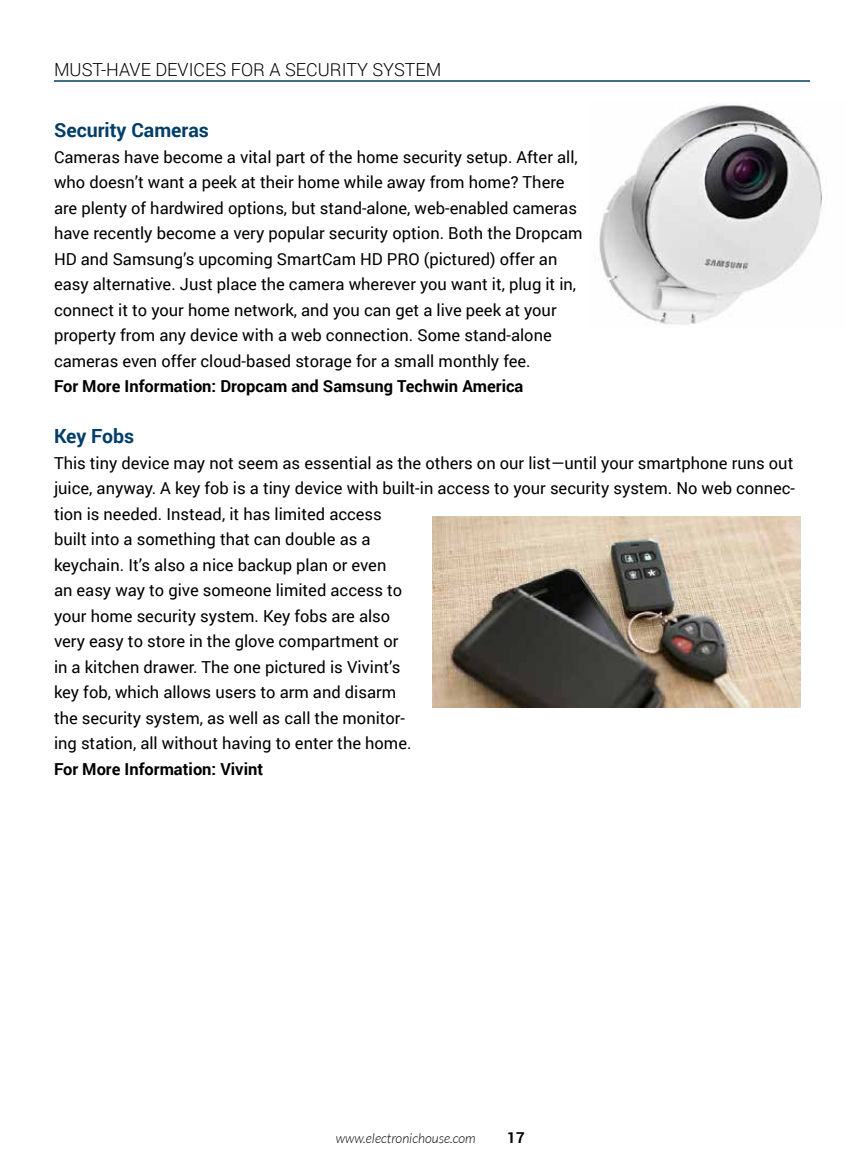
<style>
.page{position:relative;width:864px;height:1168px;background:#fff}
.page>*{position:absolute;margin:0;border:0;box-sizing:border-box;transform-origin:0 0}
.t1{font:700 19.5px "Roboto";color:#003e69}
.t2{font:300 18px "Roboto";color:#000}
.t3{font:16.5px/25.5px "Roboto";color:#000}
.t4{font:700 16.5px "Roboto";color:#000}
.t5{font:700 15px "Roboto";color:#000}
.t6{font:italic 300 13.5px "Lato";color:#000}
</style>
<div class="page">
<hr style="left:54px;top:80px;width:756px;height:2px;background:#003e69">
<img style="left:598px;top:104px;width:225px;height:221px">
<img style="left:432px;top:516px;width:369px;height:192px">
<p class="t2" style="left:54px;top:57px;width:389px">MUST-HAVE DEVICES FOR A SECURITY SYSTEM</p>
<p class="t1" style="left:54px;top:117px;width:156px">Security Cameras</p>
<p class="t3" style="left:54px;top:144px;width:530px">Cameras have become a vital part of the home security setup. After all, who doesn’t want a peek at their home while away from home? There are plenty of hardwired options, but stand-alone, web-enabled cameras have recently become a very popular security option. Both the Dropcam HD and Samsung’s upcoming SmartCam HD PRO (pictured) offer an easy alternative. Just place the camera wherever you want it, plug it in, connect it to your home network, and you can get a live peek at your property from any device with a web connection. Some stand-alone cameras even offer cloud-based storage for a small monthly fee.</p>
<p class="t4" style="left:54px;top:375px;width:471px">For More Information: Dropcam and Samsung Techwin America</p>
<p class="t1" style="left:54px;top:423px;width:82px">Key Fobs</p>
<p class="t3" style="left:54px;top:450px;width:743px">This tiny device may not seem as essential as the others on our list—until your smartphone runs out juice, anyway. A key fob is a tiny device with built-in access to your security system. No web connec&shy;tion is needed. Instead, it has limited access<br>built into a something that can double as a<br>keychain. It’s also a nice backup plan or even<br>an easy way to give someone limited access to<br>your home security system. Key fobs are also<br>very easy to store in the glove compartment or<br>in a kitchen drawer. The one pictured is Vivint’s<br>key fob, which allows users to arm and disarm<br>the security system, as well as call the monitor-<br>ing station, all without having to enter the home.</p>
<p class="t4" style="left:54px;top:757px;width:211px">For More Information: Vivint</p>
<p class="t6" style="left:336px;top:1130px;width:141px">www.electronichouse.com</p>
<p class="t5" style="left:507px;top:1126px;width:19px">17</p>
</div>
